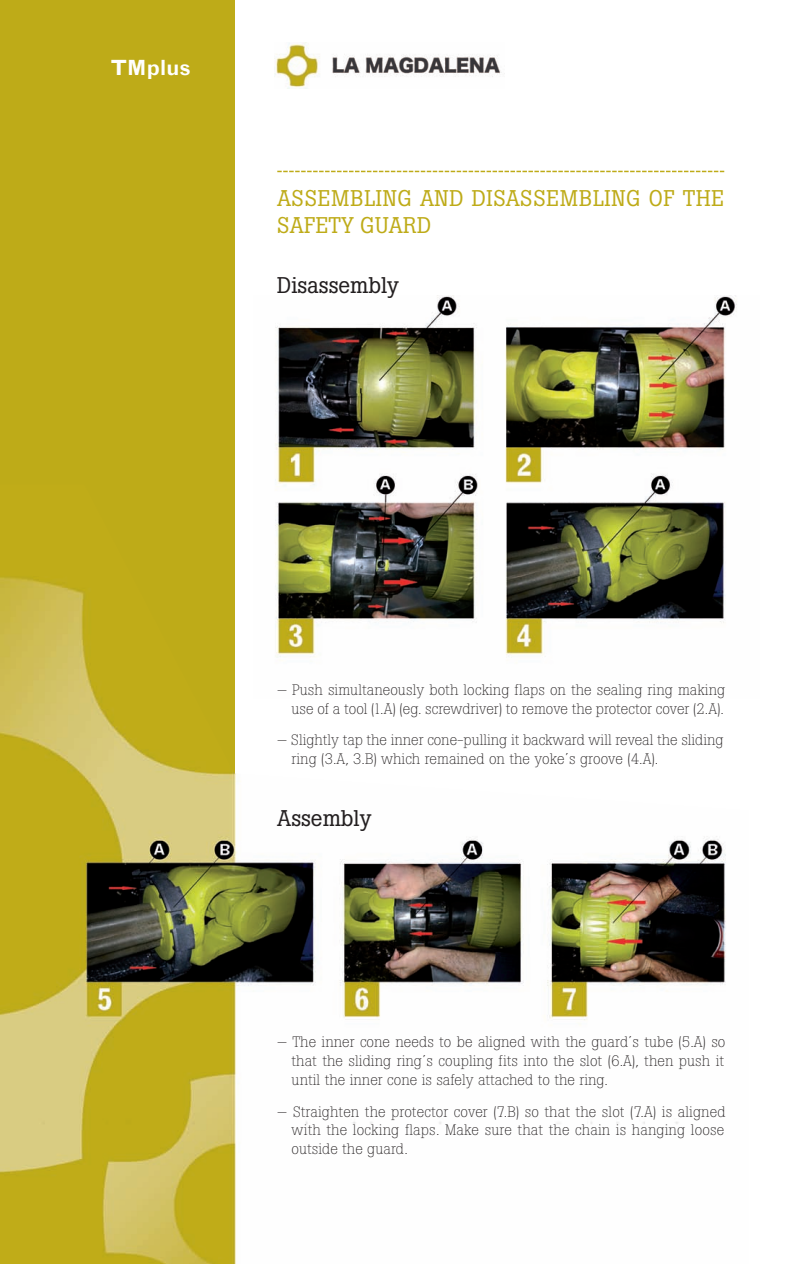
<style>
.page{position:relative;width:810px;height:1264px;background:#fff}
.page>*{position:absolute;margin:0;border:0;box-sizing:border-box;transform-origin:0 0}
.t1{font:22.5px/26.4px "Boton";letter-spacing:.02em;color:#beab18}
.t2{font:22.5px "Boton";color:#231f20}
.t3{font:700 21px "Grotesque";letter-spacing:-.005em;color:#fff}
.t4{font:300 15px/18.9px "Boton";color:#231f20;text-align:justify}
</style>
<div class="page">
<div style="left:0;top:0;width:234px;height:1264px;background:#beab18"></div>
<img style="left:0;top:484px;width:726px;height:780px">
<img style="left:253px;top:295px;width:484px;height:403px">
<img style="left:274px;top:42px;width:228px;height:46px">
<svg style="left:277px;top:171px;width:446px;height:1px"></svg>
<h2 class="t3" style="left:110px;top:59px;width:82px">TMplus</h2>
<h1 class="t1" style="left:277px;top:188px;width:448px">ASSEMBLING AND DISASSEMBLING OF THE<br>SAFETY GUARD</h1>
<h1 class="t2" style="left:277px;top:277px;width:123px">Disassembly</h1>
<p class="t4" style="left:277px;top:682px;width:449px;text-align:right">— Push simultaneously both locking flaps on the sealing ring making use of a tool (1.A) (eg. screwdriver) to remove the protector cover (2.A).</p>
<p class="t4" style="left:291px;top:732px;width:433px;text-indent:-14px">— Slightly tap the inner cone-pulling it backward will reveal the sliding ring (3.A, 3.B) which remained on the yoke´s groove (4.A).</p>
<h1 class="t2" style="left:277px;top:810px;width:96px">Assembly</h1>
<p class="t4" style="left:291px;top:1034px;width:435px;text-indent:-14px">— The inner cone needs to be aligned with the guard´s tube (5.A) so that the sliding ring´s coupling fits into the slot (6.A), then push it until the inner cone is safely attached to the ring.</p>
<p class="t4" style="left:291px;top:1103px;width:435px;text-indent:-14px">— Straighten the protector cover (7.B) so that the slot (7.A) is aligned with the locking flaps. Make sure that the chain is hanging loose outside the guard.</p>
</div>
